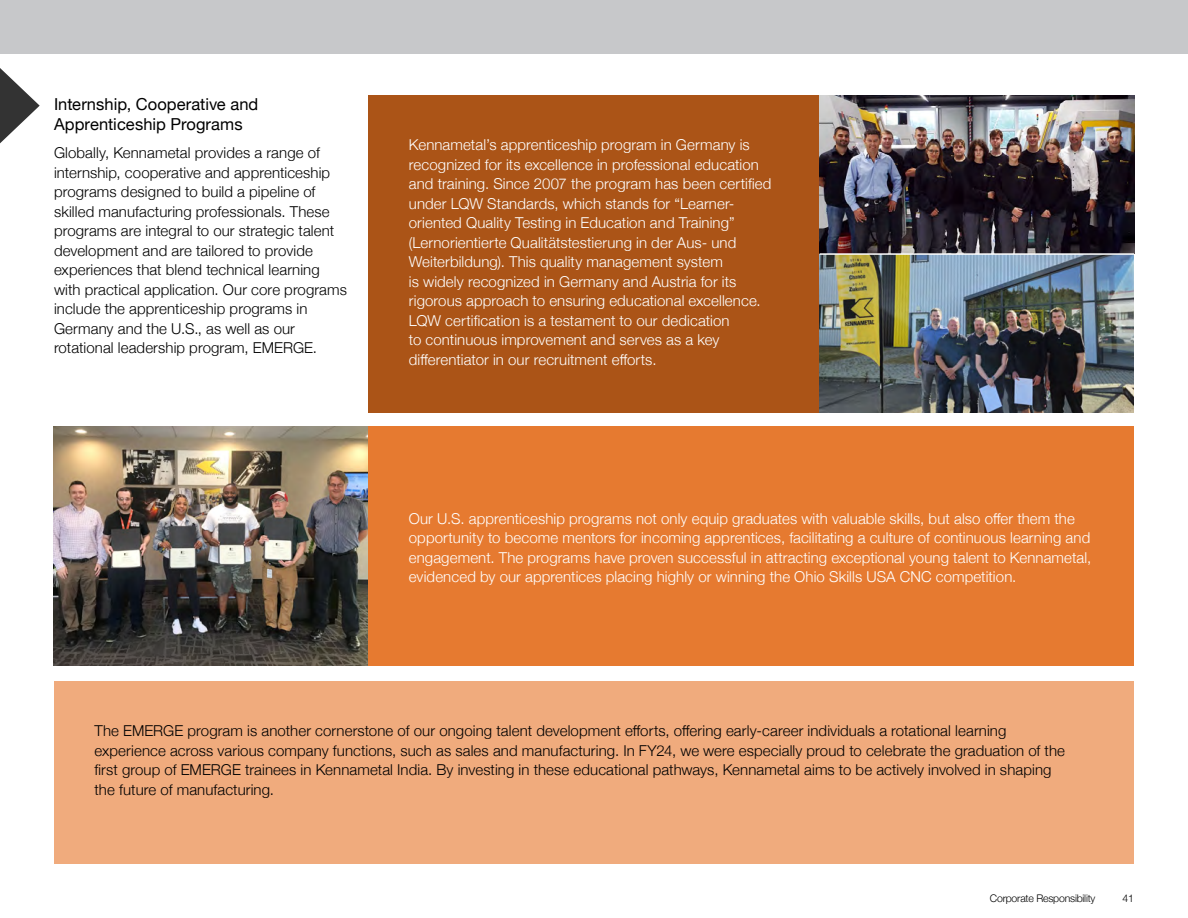
<style>
.page{position:relative;width:1188px;height:918px;background:#fff}
.page>*{position:absolute;margin:0;border:0;box-sizing:border-box;transform-origin:0 0}
.t1{font:16.5px/19.5px "Helvetica Neue";letter-spacing:.005em;color:#000}
.t2{font:300 15px/19.5px "Helvetica Neue";letter-spacing:.005em;color:#fff}
.t3{font:300 15px/19.5px "Helvetica Neue";letter-spacing:.005em;color:#000}
.t4{font:300 10.5px "Helvetica Neue";letter-spacing:-.02em;color:#000}
</style>
<div class="page">
<div style="left:368px;top:95px;width:452px;height:318px;background:#ab5417"></div>
<img style="left:53px;top:426px;width:315px;height:239px">
<div style="left:368px;top:426px;width:766px;height:239px;background:#e67a30"></div>
<div style="left:54px;top:681px;width:1080px;height:183px;background:#f0ab7d"></div>
<img style="left:820px;top:95px;width:314px;height:318px">
<hr style="left:820px;top:253px;width:314px;height:2px;background:#fff">
<svg style="left:0;top:68px;width:40px;height:75px"></svg>
<div style="left:0;top:0;width:1188px;height:54px;background:#c7c8ca"></div>
<p class="t1" style="left:54px;top:96px;width:206px">Internship, Cooperative and<br>Apprenticeship Programs</p>
<p class="t3" style="left:54px;top:142px;width:295px">Globally, Kennametal provides a range of internship, cooperative and apprenticeship programs designed to build a pipeline of skilled manufacturing professionals. These programs are integral to our strategic talent development and are tailored to provide experiences that blend technical learning with practical application. Our core programs include the apprenticeship programs in Germany and the U.S., as well as our rotational leadership program, EMERGE.</p>
<p class="t2" style="left:409px;top:134px;width:364px">Kennametal’s apprenticeship program in Germany is recognized for its excellence in professional education and training. Since 2007 the program has been certified under LQW Standards, which stands for “Learner&shy;oriented Quality Testing in Education and Training” (Lernorientierte Qualitätstestierung in der Aus- und Weiterbildung). This quality management system<br>is widely recognized in Germany and Austria for its rigorous approach to ensuring educational excellence.<br>LQW certification is a testament to our dedication<br>to continuous improvement and serves as a key differentiator in our recruitment efforts.</p>
<p class="t2" style="left:409px;top:508px;width:684px">Our U.S. apprenticeship programs not only equip graduates with valuable skills, but also offer them the opportunity to become mentors for incoming apprentices, facilitating a culture of continuous learning and engagement. The programs have proven successful in attracting exceptional young talent to Kennametal, evidenced by our apprentices placing highly or winning the Ohio Skills USA CNC competition.</p>
<p class="t3" style="left:94px;top:720px;width:972px">The EMERGE program is another cornerstone of our ongoing talent development efforts, offering early-career individuals a rotational learning experience across various company functions, such as sales and manufacturing. In FY24, we were especially proud to celebrate the graduation of the first group of EMERGE trainees in Kennametal India. By investing in these educational pathways, Kennametal aims to be actively involved in shaping the future of manufacturing.</p>
<p class="t4" style="left:990px;top:889px;width:107px">Corporate Responsibility</p>
<p class="t4" style="left:1122px;top:889px;width:13px">41</p>
</div>
